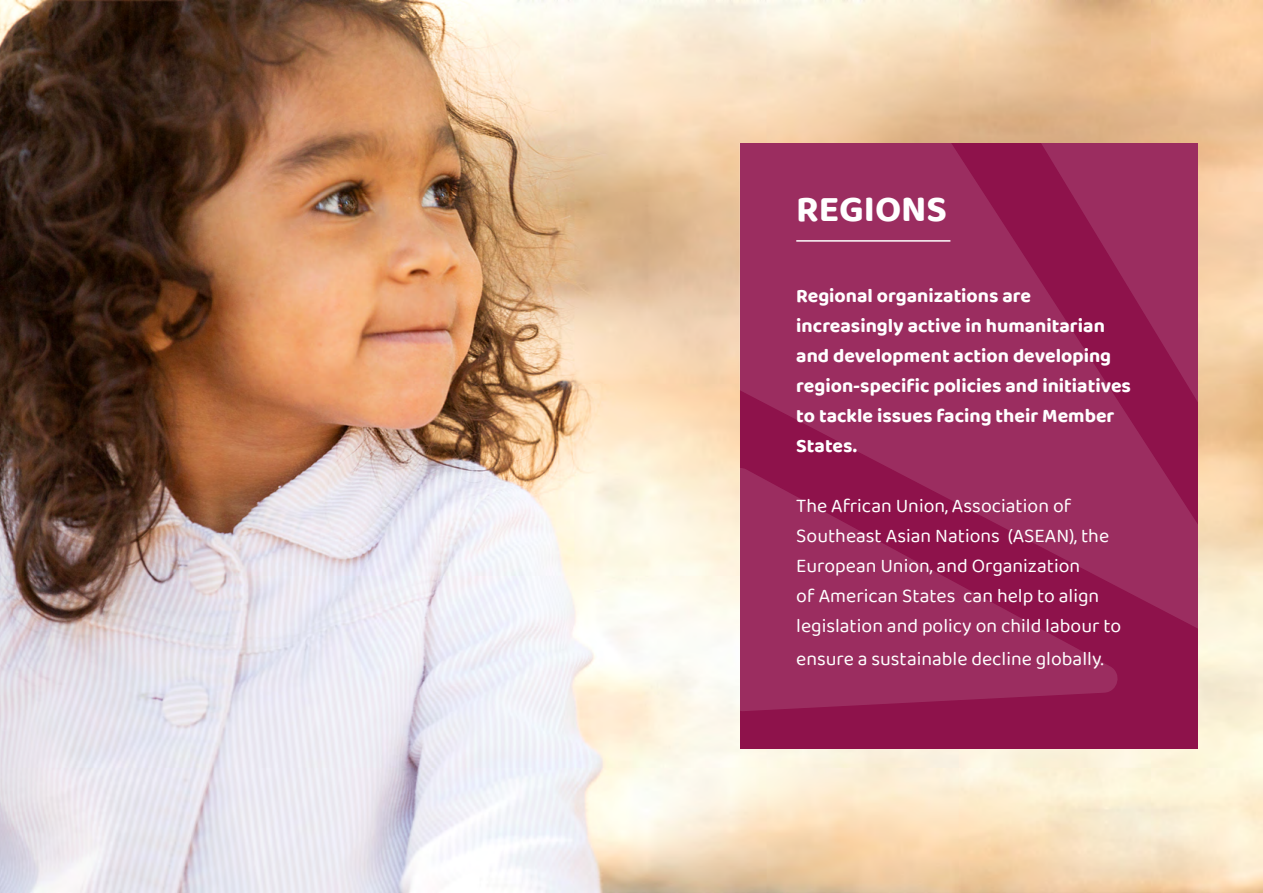
<style>
.page{position:relative;width:1263px;height:893px;background:#fff}
.page>*{position:absolute;margin:0;border:0;box-sizing:border-box;transform-origin:0 0}
.t1{font:700 37.5px "Baloo 2";color:#fff}
.t2{font:19.5px/30px "Baloo 2";color:#fff}
.t3{font:700 19.5px/30px "Baloo 2";color:#fff}
</style>
<div class="page">
<img style="left:0;top:0;width:1263px;height:893px">
<div style="left:740px;top:144px;width:457px;height:605px;background:#8e124b"></div>
<svg style="left:740px;top:144px;width:457px;height:484px;background:#99295d"></svg>
<svg style="left:740px;top:464px;width:383px;height:247px;fill:#9b2d60"></svg>
<svg style="left:1036px;top:144px;width:161px;height:371px;fill:#9b2d60"></svg>
<hr style="left:796px;top:240px;width:154px;height:2px;background:#fff">
<h1 class="t1" style="left:796px;top:186px;width:152px">REGIONS</h1>
<p class="t3" style="left:796px;top:280px;width:336px">Regional organizations are increasingly active in humanitarian and development action developing region-specific policies and initiatives to tackle issues facing their Member<br>States.</p>
<p class="t2" style="left:796px;top:491px;width:326px">The African Union, Association of Southeast Asian Nations (ASEAN), the European Union, and Organization<br>of American States can help to align legislation and policy on child labour to</p>
<p class="t2" style="left:796px;top:644px;width:309px">ensure a sustainable decline globally.</p>
</div>
